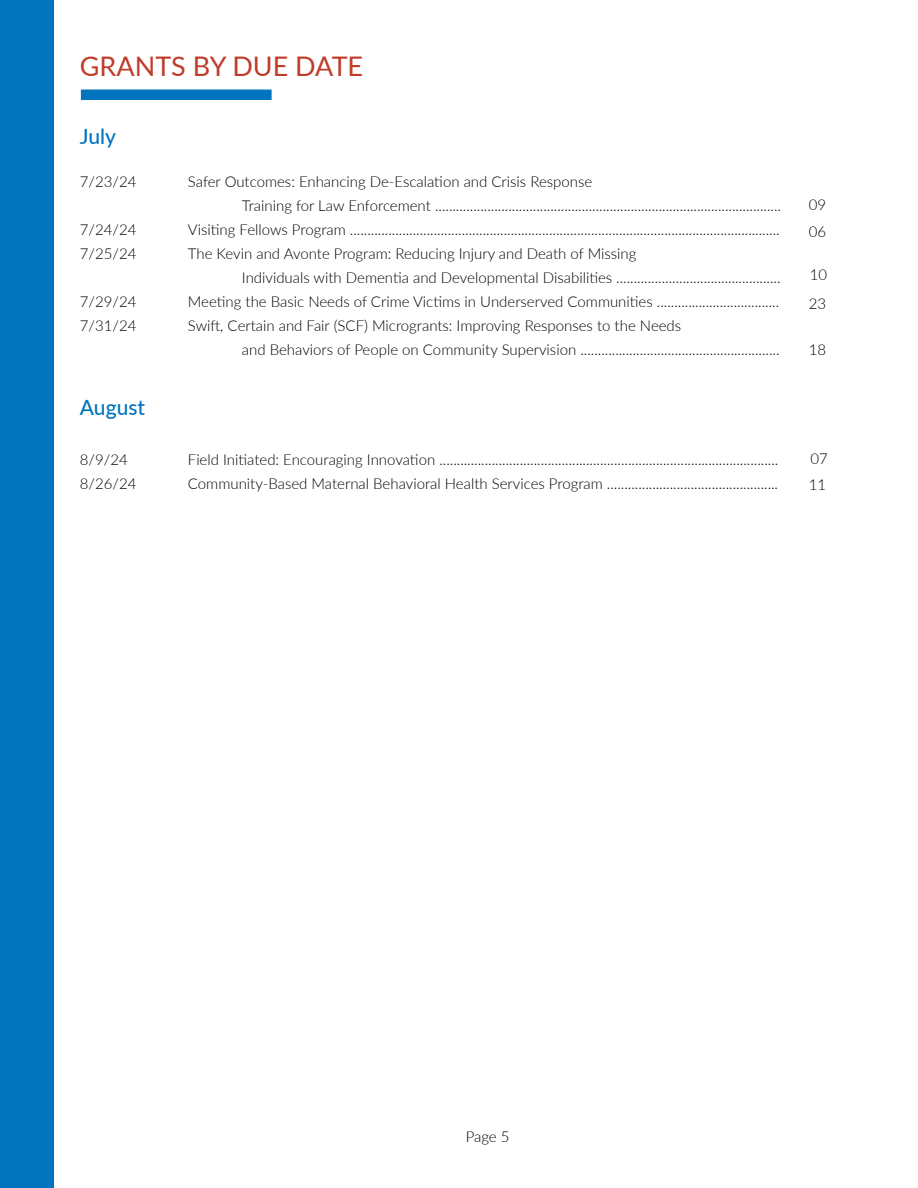
<style>
.page{position:relative;width:918px;height:1188px;background:#fff}
.page>*{position:absolute;margin:0;border:0;box-sizing:border-box;transform-origin:0 0}
.t1{font:27px "Lato";color:#c03c2a}
.t2{font:500 21px "Lato";color:#0274be}
.t3{font:300 15px/24px "Lato";color:#000}
</style>
<div class="page">
<div style="left:0;top:0;width:54px;height:1188px;background:#0274be"></div>
<div style="left:81px;top:90px;width:191px;height:10px;background:#0274be"></div>
<h1 class="t1" style="left:80px;top:47px;width:285px">GRANTS BY DUE DATE</h1>
<h2 class="t2" style="left:80px;top:121px;width:38px">July</h2>
<p class="t3" style="left:80px;top:169px;width:58px">7/23/24</p>
<p class="t3" style="left:242px;top:169px;width:541px;text-indent:-54px">Safer Outcomes: Enhancing De-Escalation and Crisis Response<br>Training for Law Enforcement ...................................................................................................</p>
<p class="t3" style="left:80px;top:217px;width:58px">7/24/24</p>
<p class="t3" style="left:188px;top:217px;width:593px">Visiting Fellows Program ...........................................................................................................................</p>
<p class="t3" style="left:80px;top:241px;width:58px">7/25/24</p>
<p class="t3" style="left:242px;top:241px;width:540px;text-indent:-54px">The Kevin and Avonte Program: Reducing Injury and Death of Missing<br>Individuals with Dementia and Developmental Disabilities ...............................................</p>
<p class="t3" style="left:80px;top:289px;width:58px">7/29/24</p>
<p class="t3" style="left:188px;top:289px;width:593px">Meeting the Basic Needs of Crime Victims in Underserved Communities ...................................</p>
<p class="t3" style="left:80px;top:313px;width:58px">7/31/24</p>
<p class="t3" style="left:242px;top:313px;width:539px;text-indent:-54px">Swift, Certain and Fair (SCF) Microgrants: Improving Responses to the Needs<br>and Behaviors of People on Community Supervision .........................................................</p>
<h2 class="t2" style="left:80px;top:393px;width:67px">August</h2>
<p class="t3" style="left:80px;top:447px;width:49px">8/9/24</p>
<p class="t3" style="left:188px;top:447px;width:592px">Field Initiated: Encouraging Innovation .................................................................................................</p>
<p class="t3" style="left:80px;top:471px;width:58px">8/26/24</p>
<p class="t3" style="left:188px;top:471px;width:592px">Community-Based Maternal Behavioral Health Services Program .................................................</p>
<p class="t3" style="left:809px;top:190px;width:19px;line-height:27px">09<br>06</p>
<p class="t3" style="left:809px;top:259px;width:20px;line-height:28.8px">10<br>23</p>
<p class="t3" style="left:809px;top:337px;width:19px">18</p>
<p class="t3" style="left:809px;top:445px;width:20px;line-height:25.8px">07<br>11</p>
<p class="t3" style="left:466px;top:1124px;width:45px">Page 5</p>
</div>
